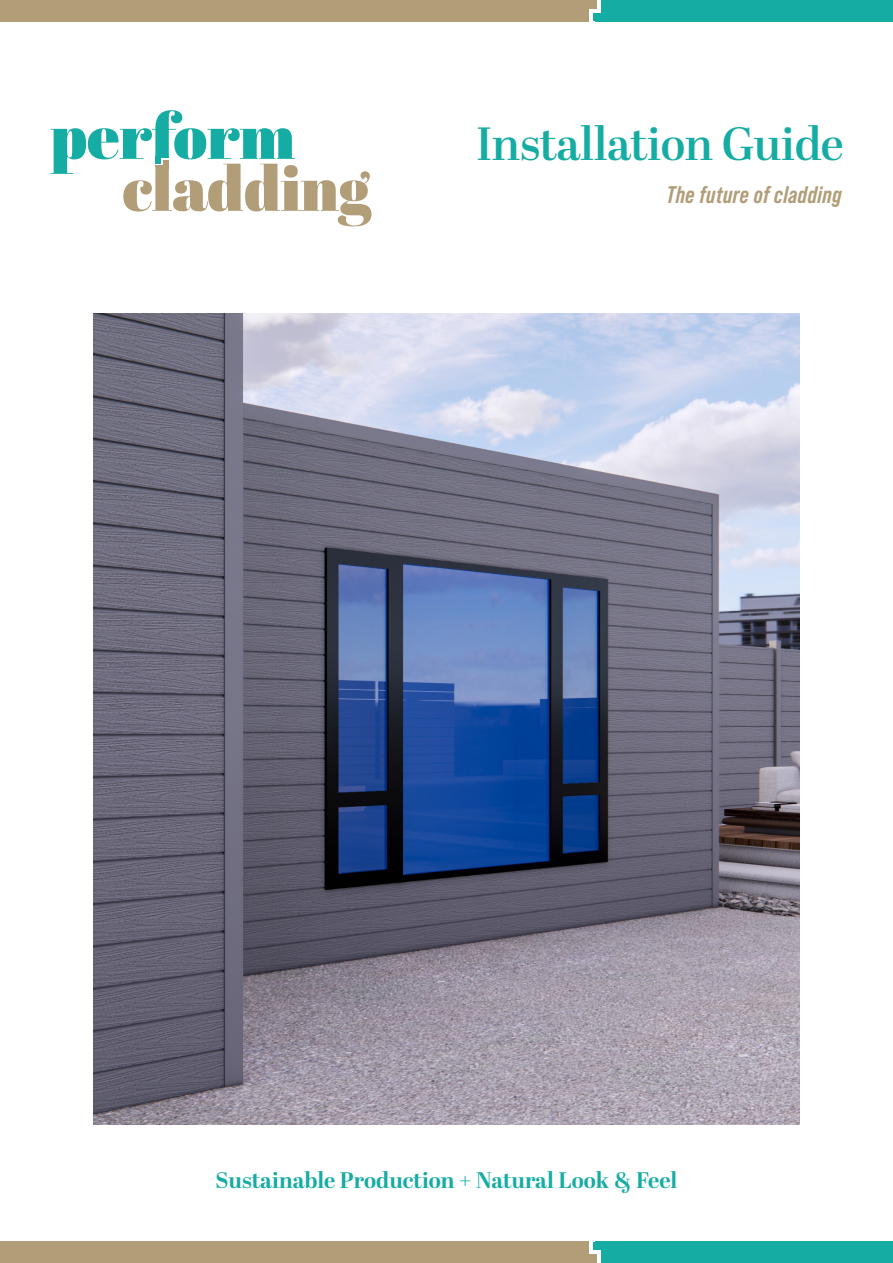
<style>
.page{position:relative;width:893px;height:1263px;background:#fff}
.page>*{position:absolute;margin:0;border:0;box-sizing:border-box;transform-origin:0 0}
.t1{font:600 46.5px "Abril Display";letter-spacing:-.01em;color:#15aca3}
.t2{font:italic 700 24px "Bebas Neue Pro";letter-spacing:.02em;color:#b19d78}
.t3{font:700 22.5px "Abril Display";letter-spacing:-.005em;color:#15aca3}
</style>
<div class="page">
<img style="left:94px;top:313px;width:705px;height:812px">
<svg style="left:51px;top:110px;width:320px;height:116px"></svg>
<div style="left:163px;top:160px;width:6px;height:8px;background:#b19d78"></div>
<div style="left:0;top:1242px;width:594px;height:21px;background:#b19d78"></div>
<div style="left:594px;top:1242px;width:299px;height:21px;background:#15aca3"></div>
<div style="left:578px;top:1254px;width:19px;height:9px;background:#b19d78"></div>
<div style="left:593px;top:1242px;width:18px;height:8px;background:#15aca3"></div>
<div style="left:0;top:0;width:593px;height:21px;background:#b19d78"></div>
<div style="left:593px;top:0;width:300px;height:21px;background:#15aca3"></div>
<div style="left:589px;top:0;width:6px;height:21px;background:#fff"></div>
<div style="left:593px;top:13px;width:16px;height:8px;background:#15aca3"></div>
<svg style="left:589px;top:0;width:11px;height:12px"></svg>
<svg style="left:590px;top:1242px;width:3px;height:8px"></svg>
<hr style="left:590px;top:1250px;width:11px;height:4px;background:#fff">
<hr style="left:597px;top:1253px;width:4px;height:10px;background:#fff">
<h1 class="t1" style="left:476px;top:112px;width:369px">Installation Guide</h1>
<p class="t2" style="left:666px;top:181px;width:177px">The future of cladding</p>
<p class="t3" style="left:215px;top:1165px;width:463px">Sustainable Production + Natural Look &amp; Feel</p>
</div>
